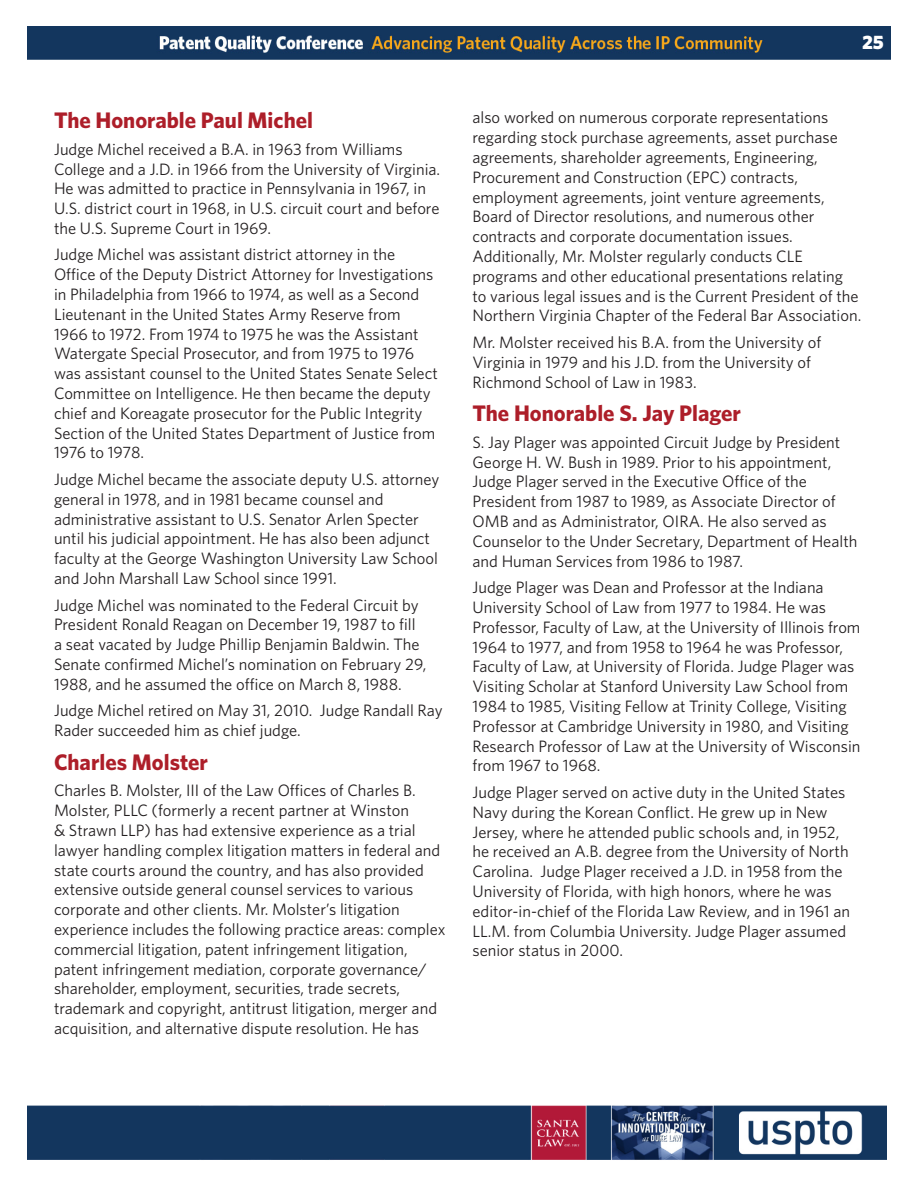
<style>
.page{position:relative;width:918px;height:1188px;background:#fff}
.page>*{position:absolute;margin:0;border:0;box-sizing:border-box;transform-origin:0 0}
.BIO_NAME_and_Sub_Hea{font:700 22.5px "Whitney";color:#ad1e29}
.t1{font:900 19.5px "Whitney";color:#fff}
.body_copy{font:16.5px/19.8px "Whitney";color:#231f20}
</style>
<div class="page">
<img style="left:27px;top:27px;width:864px;height:32px">
<img style="left:27px;top:1105px;width:860px;height:55px">
<p class="BIO_NAME_and_Sub_Hea" style="left:54px;top:105px;width:261px">The Honorable Paul Michel</p>
<p class="body_copy" style="left:54px;top:139px;width:388px">Judge Michel received a B.A. in 1963 from Williams College and a J.D. in 1966 from the University of Virginia.<br>He was admitted to practice in Pennsylvania in 1967, in U.S. district court in 1968, in U.S. circuit court and before the U.S. Supreme Court in 1969.</p>
<p class="body_copy" style="left:54px;top:244px;width:385px">Judge Michel was assistant district attorney in the Office of the Deputy District Attorney for Investigations in Philadelphia from 1966 to 1974, as well as a Second Lieutenant in the United States Army Reserve from 1966 to 1972. From 1974 to 1975 he was the Assistant Watergate Special Prosecutor, and from 1975 to 1976 was assistant counsel to the United States Senate Select Committee on Intelligence. He then became the deputy chief and Koreagate prosecutor for the Public Integrity Section of the United States Department of Justice from 1976 to 1978.</p>
<p class="body_copy" style="left:54px;top:469px;width:387px">Judge Michel became the associate deputy U.S. attorney general in 1978, and in 1981 became counsel and administrative assistant to U.S. Senator Arlen Specter until his judicial appointment. He has also been adjunct faculty at the George Washington University Law School and John Marshall Law School since 1991.</p>
<p class="body_copy" style="left:54px;top:595px;width:374px">Judge Michel was nominated to the Federal Circuit by President Ronald Reagan on December 19, 1987 to fill a seat vacated by Judge Phillip Benjamin Baldwin. The Senate confirmed Michel’s nomination on February 29, 1988, and he assumed the office on March 8, 1988.</p>
<p class="body_copy" style="left:54px;top:700px;width:390px">Judge Michel retired on May 31, 2010. Judge Randall Ray<br>Rader succeeded him as chief judge.</p>
<p class="BIO_NAME_and_Sub_Hea" style="left:54px;top:747px;width:155px">Charles Molster</p>
<p class="body_copy" style="left:54px;top:780px;width:393px">Charles B. Molster, III of the Law Offices of Charles B.<br>Molster, PLLC (formerly a recent partner at Winston<br>&amp; Strawn LLP) has had extensive experience as a trial lawyer handling complex litigation matters in federal and state courts around the country, and has also provided extensive outside general counsel services to various corporate and other clients. Mr. Molster’s litigation experience includes the following practice areas: complex commercial litigation, patent infringement litigation, patent infringement mediation, corporate governance/ shareholder, employment, securities, trade secrets, trademark and copyright, antitrust litigation, merger and acquisition, and alternative dispute resolution. He has</p>
<p class="t1" style="left:862px;top:30px;width:23px">25</p>
<p class="body_copy" style="left:472px;top:107px;width:390px">also worked on numerous corporate representations regarding stock purchase agreements, asset purchase agreements, shareholder agreements, Engineering, Procurement and Construction (EPC) contracts, employment agreements, joint venture agreements, Board of Director resolutions, and numerous other contracts and corporate documentation issues.<br>Additionally, Mr. Molster regularly conducts CLE programs and other educational presentations relating to various legal issues and is the Current President of the Northern Virginia Chapter of the Federal Bar Association.</p>
<p class="body_copy" style="left:472px;top:332px;width:350px">Mr. Molster received his B.A. from the University of<br>Virginia in 1979 and his J.D. from the University of<br>Richmond School of Law in 1983.</p>
<p class="BIO_NAME_and_Sub_Hea" style="left:472px;top:398px;width:270px">The Honorable S. Jay Plager</p>
<p class="body_copy" style="left:472px;top:432px;width:386px">S. Jay Plager was appointed Circuit Judge by President George H. W. Bush in 1989. Prior to his appointment, Judge Plager served in the Executive Office of the President from 1987 to 1989, as Associate Director of OMB and as Administrator, OIRA. He also served as Counselor to the Under Secretary, Department of Health and Human Services from 1986 to 1987.</p>
<p class="body_copy" style="left:472px;top:577px;width:390px">Judge Plager was Dean and Professor at the Indiana University School of Law from 1977 to 1984. He was Professor, Faculty of Law, at the University of Illinois from 1964 to 1977, and from 1958 to 1964 he was Professor, Faculty of Law, at University of Florida. Judge Plager was Visiting Scholar at Stanford University Law School from 1984 to 1985, Visiting Fellow at Trinity College, Visiting Professor at Cambridge University in 1980, and Visiting Research Professor of Law at the University of Wisconsin from 1967 to 1968.</p>
<p class="body_copy" style="left:472px;top:782px;width:379px">Judge Plager served on active duty in the United States Navy during the Korean Conflict. He grew up in New Jersey, where he attended public schools and, in 1952, he received an A.B. degree from the University of North Carolina. Judge Plager received a J.D. in 1958 from the University of Florida, with high honors, where he was editor-in-chief of the Florida Law Review, and in 1961 an LL.M. from Columbia University. Judge Plager assumed senior status in 2000.</p>
</div>
